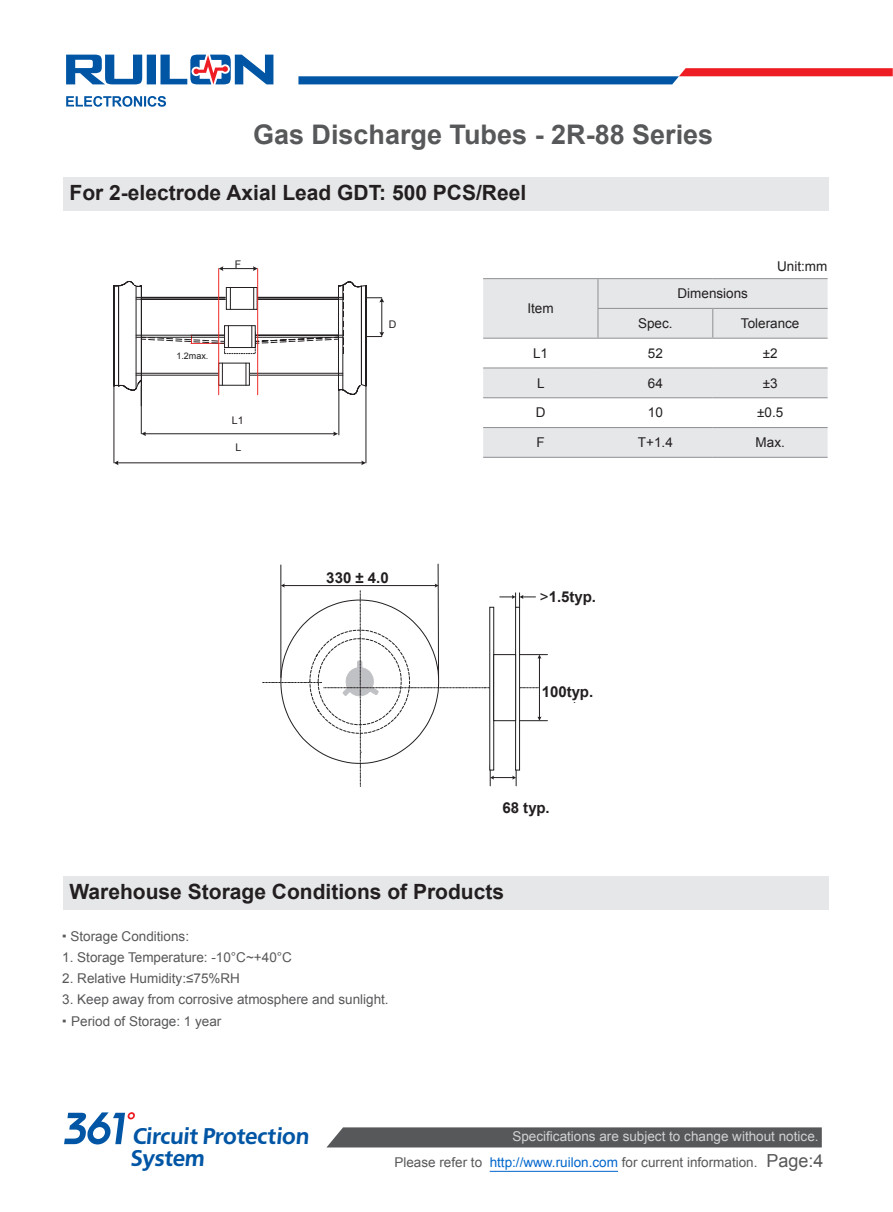
<style>
.page{position:relative;width:893px;height:1212px;background:#fff}
.page>*{position:absolute;margin:0;border:0;box-sizing:border-box;transform-origin:0 0}
.t1{font:700 27px "Arial";color:#57585a}
.t2{font:700 22.95px/21.8px "Frutiger";color:#0155a5}
.t3{font:700 21px "Arial";color:#231f20}
.t4{font:18px "Arial";color:#57585a}
.t5{font:700 15px "Arial";color:#231f20}
.t6{font:13.5px "Arial";color:#57585a}
.t7{font:13.5px/26.4px "Arial";color:#d1d2d4}
.t8{font:13.5px "Arial";color:#231f20}
.t9{font:10.5px "Arial";color:#231f20}
.t10{font:9px "Arial";color:#231f20}
.s1{font-weight:400}
.s2{font-weight:900}
.s3{color:#57585a}
.s4{color:#06c}
</style>
<div class="page">
<svg style="left:298px;top:68px;width:595px;height:16px"></svg>
<svg style="left:66px;top:96px;width:100px;height:11px"></svg>
<svg style="left:66px;top:55px;width:207px;height:29px"></svg>
<svg style="left:64px;top:1112px;width:71px;height:32px"></svg>
<div style="left:327px;top:1127px;width:495px;height:20px;background:#57585a"></div>
<hr style="left:490px;top:1171px;width:128px;height:1px;background:#06c">
<div style="left:64px;top:876px;width:765px;height:34px;background:#e6e7e9"></div>
<div style="left:64px;top:177px;width:765px;height:34px;background:#e6e7e9"></div>
<svg style="left:483px;top:368px;width:345px;height:89px;fill:#e6e7e9"></svg>
<hr style="left:483px;top:397px;width:115px;height:1px;background:#939598">
<hr style="left:598px;top:397px;width:115px;height:1px;background:#939598">
<hr style="left:713px;top:397px;width:115px;height:1px;background:#939598">
<hr style="left:483px;top:427px;width:115px;height:1px;background:#939598">
<hr style="left:598px;top:427px;width:115px;height:1px;background:#939598">
<hr style="left:713px;top:427px;width:115px;height:1px;background:#939598">
<hr style="left:483px;top:457px;width:115px;height:1px;background:#939598">
<hr style="left:598px;top:457px;width:115px;height:1px;background:#939598">
<hr style="left:713px;top:457px;width:115px;height:1px;background:#939598">
<hr style="left:483px;top:278px;width:115px;height:1px;background:#939598">
<hr style="left:598px;top:278px;width:115px;height:1px;background:#939598">
<hr style="left:713px;top:278px;width:115px;height:1px;background:#939598">
<svg style="left:483px;top:279px;width:345px;height:89px"></svg>
<hr style="left:598px;top:338px;width:115px;height:1px;background:#939598">
<hr style="left:713px;top:338px;width:115px;height:1px;background:#939598">
<div style="left:366px;top:285px;width:1px;height:101px;border:1px solid #231f20"></div>
<hr style="left:338px;top:286px;width:1px;height:104px;background:#231f20">
<hr style="left:119px;top:286px;width:1px;height:100px;background:#231f20">
<div style="left:118px;top:285px;width:1px;height:101px;border:1px solid #231f20"></div>
<hr style="left:361px;top:286px;width:1px;height:98px;background:#231f20">
<hr style="left:141px;top:286px;width:1px;height:100px;background:#231f20">
<hr style="left:114px;top:286px;width:1px;height:100px;background:#231f20">
<hr style="left:141px;top:375px;width:84px;height:1px;background:#231f20">
<hr style="left:141px;top:373px;width:84px;height:1px;background:#231f20">
<hr style="left:248px;top:375px;width:95px;height:1px;background:#231f20">
<hr style="left:248px;top:373px;width:95px;height:1px;background:#231f20">
<svg style="left:338px;top:384px;width:28px;height:11px"></svg>
<hr style="left:339px;top:390px;width:1px;height:45px;background:#231f20">
<hr style="left:145px;top:433px;width:189px;height:1px;background:#231f20">
<svg style="left:333px;top:431px;width:5px;height:5px"></svg>
<hr style="left:114px;top:384px;width:1px;height:79px;background:#231f20">
<hr style="left:366px;top:384px;width:1px;height:79px;background:#231f20">
<hr style="left:117px;top:463px;width:245px;height:1px;background:#231f20">
<svg style="left:114px;top:461px;width:5px;height:4px"></svg>
<svg style="left:361px;top:461px;width:5px;height:4px"></svg>
<div style="left:219px;top:363px;width:30px;height:22px;background:#fff"></div>
<svg style="left:222px;top:363px;width:1px;height:22px"></svg>
<svg style="left:246px;top:363px;width:4px;height:22px"></svg>
<hr style="left:342px;top:285px;width:1px;height:106px;background:#231f20">
<hr style="left:257px;top:269px;width:1px;height:126px;background:#ee2a28">
<hr style="left:218px;top:269px;width:1px;height:126px;background:#ee2a28">
<hr style="left:222px;top:268px;width:32px;height:1px;background:#231f20">
<svg style="left:219px;top:266px;width:4px;height:5px"></svg>
<svg style="left:253px;top:266px;width:5px;height:5px"></svg>
<hr style="left:136px;top:286px;width:1px;height:102px;background:#231f20">
<svg style="left:114px;top:280px;width:270px;height:74px"></svg>
<svg style="left:114px;top:373px;width:32px;height:63px"></svg>
<svg style="left:263px;top:564px;width:284px;height:223px"></svg>
<h1 class="t1" style="left:253px;top:117px;width:462px">Gas Discharge Tubes - 2R-88 Series</h1>
<p class="t3" style="left:70px;top:179px;width:458px">For 2-electrode Axial Lead GDT: 500 PCS/Reel</p>
<p class="t9" style="left:235px;top:257px;width:8px">F</p>
<p class="t9" style="left:389px;top:318px;width:9px">D</p>
<p class="t8" style="left:527px;top:300px;width:28px">Item</p>
<p class="t8" style="left:677px;top:285px;width:72px">Dimensions</p>
<p class="t8" style="left:777px;top:257px;width:52px">Unit:mm</p>
<p class="t8" style="left:638px;top:315px;width:36px">Spec.</p>
<p class="t8" style="left:741px;top:315px;width:60px">Tolerance</p>
<p class="t10" style="left:176px;top:350px;width:34px">1.2max.</p>
<p class="t9" style="left:232px;top:413px;width:13px">L1</p>
<p class="t9" style="left:235px;top:440px;width:7px">L</p>
<p class="t5" style="left:326px;top:568px;width:64px">330 ± 4.0<sup>.</sup></p>
<p class="t8" style="left:533px;top:344px;width:17px">L1</p>
<p class="t8" style="left:648px;top:344px;width:17px">52</p>
<p class="t8" style="left:763px;top:344px;width:16px">±2</p>
<p class="t8" style="left:537px;top:374px;width:9px">L</p>
<p class="t8" style="left:648px;top:374px;width:17px">64</p>
<p class="t8" style="left:763px;top:374px;width:16px">±3</p>
<p class="t8" style="left:536px;top:404px;width:11px">D</p>
<p class="t8" style="left:648px;top:404px;width:17px">10</p>
<p class="t8" style="left:757px;top:404px;width:28px">±0.5</p>
<p class="t8" style="left:536px;top:434px;width:10px">F</p>
<p class="t8" style="left:638px;top:434px;width:36px">T+1.4</p>
<p class="t8" style="left:756px;top:434px;width:31px">Max.</p>
<p class="t5" style="left:540px;top:587px;width:58px"><span class="s1">&gt;</span>1.5typ.</p>
<p class="t5" style="left:542px;top:682px;width:53px">100typ.</p>
<p class="t9" style="left:573px;top:692px;width:4px">.</p>
<p class="t5" style="left:502px;top:798px;width:49px">68 typ.</p>
<p class="t10" style="left:514px;top:802px;width:4px">.</p>
<p class="t3" style="left:70px;top:878px;width:436px">Warehouse Storage Conditions of Products</p>
<p class="t6" style="left:62px;top:927px;width:128px"><span class="s2">·</span> Storage Conditions:</p>
<p class="t6" style="left:62px;top:948px;width:231px">1. Storage Temperature: -10°C~+40°C</p>
<p class="t6" style="left:62px;top:969px;width:179px">2. Relative Humidity:≤75%RH</p>
<p class="t6" style="left:62px;top:990px;width:328px">3. Keep away from corrosive atmosphere and sunlight.</p>
<p class="t6" style="left:62px;top:1012px;width:161px"><span class="s2">·</span> Period of Storage: 1 year</p>
<h2 class="t2" style="left:130px;top:1127px;width:183px">Circuit Protection<br>System</h2>
<p class="t7" style="left:394px;top:1123px;width:426px;text-indent:118px">Specifications are subject to change without notice.<br><span class="s3">Please refer to</span> <span class="s4">http://www.ruilon.com</span> <span class="s3">for current information.</span></p>
<h3 class="t4" style="left:766px;top:1148px;width:59px">Page:4</h3>
</div>
